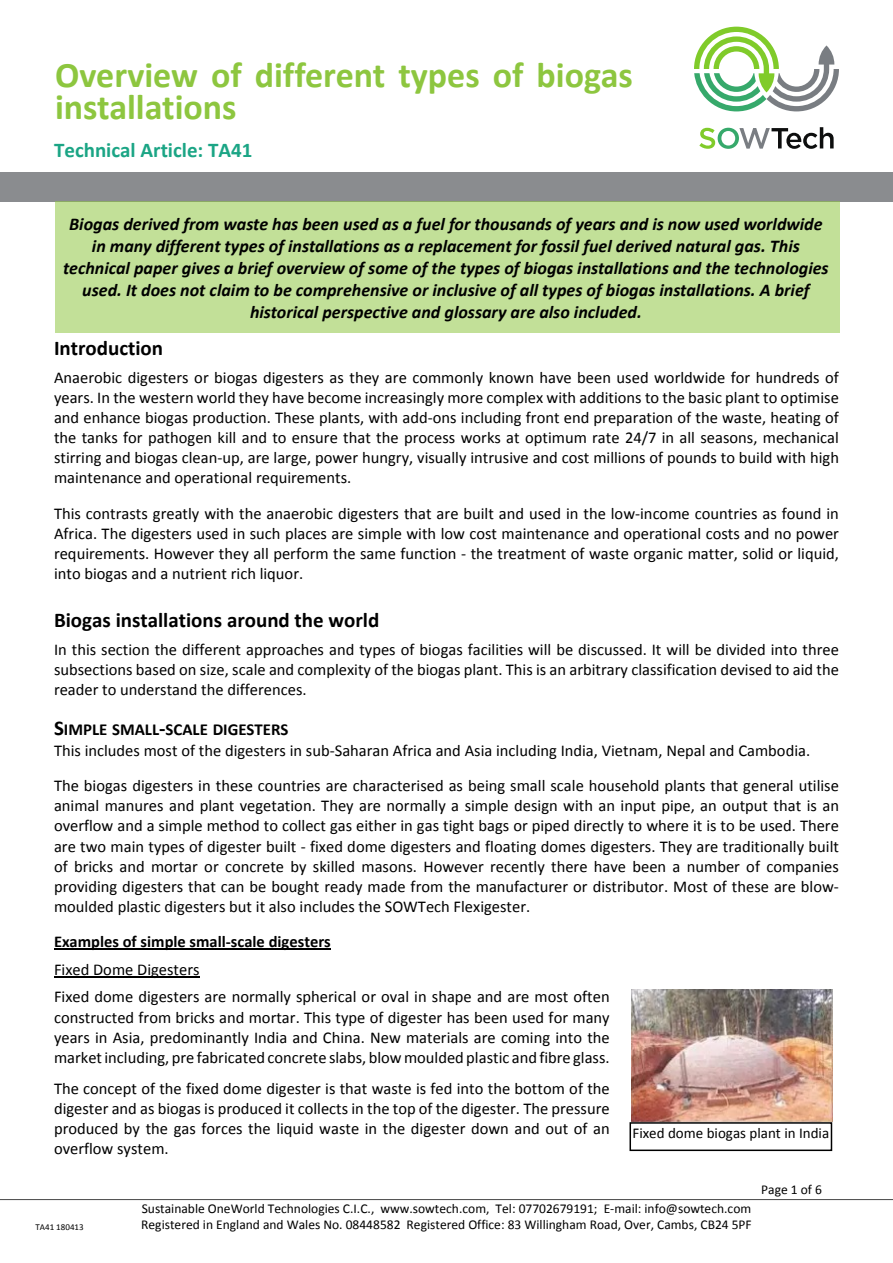
<style>
.page{position:relative;width:893px;height:1263px;background:#fff}
.page>*{position:absolute;margin:0;border:0;box-sizing:border-box;transform-origin:0 0}
.t1{font:700 36px/32px "Calibri";color:#8dc63f}
.t2{font:700 21px "Calibri";color:#000}
.t3{font:700 21px "Calibri";color:#1ba585}
.t4{font:italic 700 18px/22px "Calibri";color:#000;text-align:center}
.t5{font:700 16.8px "Calibri";color:#000}
.t6{font:16.5px/20.1px "Calibri";color:#000;text-align:justify}
.t7{font:700 16.5px "Calibri";color:#000}
.t8{font:15px "Calibri";color:#000}
.t9{font:13.5px/16.5px "Calibri";color:#000}
.t10{font:9px "Calibri";color:#000}
.s1{font-size:21px}
</style>
<div class="page">
<div style="left:0;top:172px;width:893px;height:29px;background:#8a8c8f"></div>
<svg style="left:694px;top:27px;width:145px;height:84px"></svg>
<svg style="left:699px;top:127px;width:135px;height:22px"></svg>
<hr style="left:0;top:1199px;width:893px;height:1px;background:#464646">
<div style="left:55px;top:201px;width:785px;height:132px;background:#c2e098"></div>
<hr style="left:54px;top:948px;width:277px;height:1px;background:#000">
<hr style="left:54px;top:976px;width:146px;height:1px;background:#000">
<div style="left:629px;top:1122px;width:203px;height:29px;border:2px solid #000"></div>
<img style="left:631px;top:990px;width:201px;height:131px">
<h1 class="t1" style="left:55px;top:62px;width:579px">Overview of different types of biogas installations</h1>
<p class="t3" style="left:54px;top:141px;width:200px">Technical Article: TA41</p>
<p class="t4" style="left:63px;top:215px;width:767px">Biogas derived from waste has been used as a fuel for thousands of years and is now used worldwide in many different types of installations as a replacement for fossil fuel derived natural gas. This technical paper gives a brief overview of some of the types of biogas installations and the technologies used. It does not claim to be comprehensive or inclusive of all types of biogas installations. A brief historical perspective and glossary are also included.</p>
<p class="t2" style="left:54px;top:339px;width:111px">Introduction</p>
<p class="t6" style="left:54px;top:368px;width:786px">Anaerobic digesters or biogas digesters as they are commonly known have been used worldwide for hundreds of years. In the western world they have become increasingly more complex with additions to the basic plant to optimise and enhance biogas production. These plants, with add-ons including front end preparation of the waste, heating of the tanks for pathogen kill and to ensure that the process works at optimum rate 24/7 in all seasons, mechanical stirring and biogas clean-up, are large, power hungry, visually intrusive and cost millions of pounds to build with high maintenance and operational requirements.</p>
<p class="t6" style="left:54px;top:504px;width:786px">This contrasts greatly with the anaerobic digesters that are built and used in the low-income countries as found in Africa. The digesters used in such places are simple with low cost maintenance and operational costs and no power requirements. However they all perform the same function - the treatment of waste organic matter, solid or liquid, into biogas and a nutrient rich liquor.</p>
<p class="t2" style="left:54px;top:612px;width:327px">Biogas installations around the world</p>
<p class="t6" style="left:54px;top:641px;width:786px">In this section the different approaches and types of biogas facilities will be discussed. It will be divided into three subsections based on size, scale and complexity of the biogas plant. This is an arbitrary classification devised to aid the reader to understand the differences.</p>
<p class="t5" style="left:54px;top:722px;width:236px"><span class="s1">S</span>IMPLE SMALL<span class="s1">-</span>SCALE DIGESTERS</p>
<p class="t6" style="left:54px;top:734px;width:786px;line-height:35.1px">This includes most of the digesters in sub-Saharan Africa and Asia including India, Vietnam, Nepal and Cambodia.<br>The biogas digesters in these countries are characterised as being small scale household plants that general utilise</p>
<p class="t6" style="left:54px;top:797px;width:786px">animal manures and plant vegetation. They are normally a simple design with an input pipe, an output that is an overflow and a simple method to collect gas either in gas tight bags or piped directly to where it is to be used. There are two main types of digester built - fixed dome digesters and floating domes digesters. They are traditionally built of bricks and mortar or concrete by skilled masons. However recently there have been a number of companies providing digesters that can be bought ready made from the manufacturer or distributor. Most of these are blow&shy;moulded plastic digesters but it also includes the SOWTech Flexigester.</p>
<p class="t7" style="left:54px;top:935px;width:278px">Examples of simple small-scale digesters</p>
<p class="t6" style="left:54px;top:957px;width:557px;line-height:27.6px">Fixed Dome Digesters<br>Fixed dome digesters are normally spherical or oval in shape and are most often</p>
<p class="t6" style="left:54px;top:1008px;width:557px">constructed from bricks and mortar. This type of digester has been used for many years in Asia, predominantly India and China. New materials are coming into the market including, pre fabricated concrete slabs, blow moulded plastic and fibre glass.</p>
<p class="t6" style="left:54px;top:1079px;width:557px">The concept of the fixed dome digester is that waste is fed into the bottom of the digester and as biogas is produced it collects in the top of the digester. The pressure produced by the gas forces the liquid waste in the digester down and out of an overflow system.</p>
<p class="t8" style="left:632px;top:1127px;width:198px">Fixed dome biogas plant in India</p>
<p class="t10" style="left:36px;top:1223px;width:50px">TA41 180413</p>
<p class="t9" style="left:141px;top:1201px;width:612px">Sustainable OneWorld Technologies C.I.C., www.sowtech.com, Tel: 07702679191; E-mail: info@sowtech.com<br>Registered in England and Wales No. 08448582 Registered Office: 83 Willingham Road, Over, Cambs, CB24 5PF</p>
<p class="t9" style="left:761px;top:1182px;width:62px">Page 1 of 6</p>
</div>
